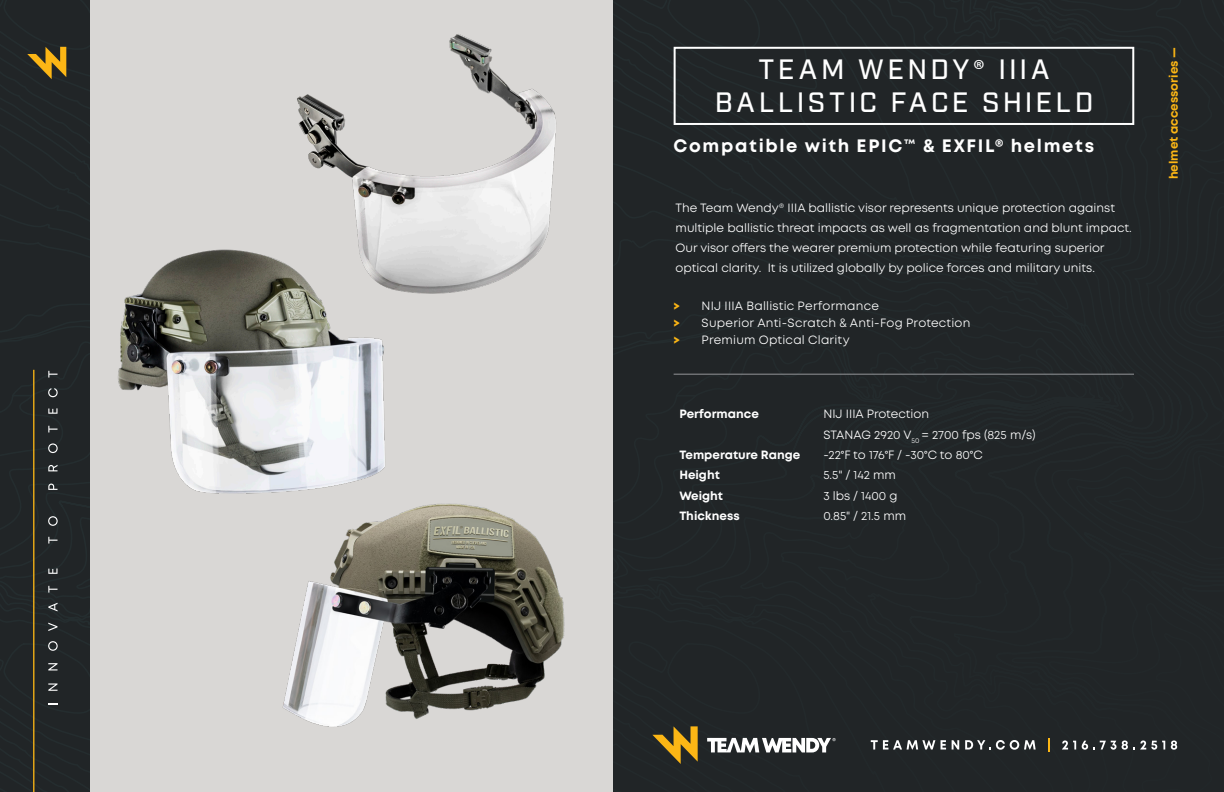
<style>
.page{position:relative;width:1224px;height:792px;background:#212527}
.page>*{position:absolute;margin:0;border:0;box-sizing:border-box;transform-origin:0 0}
.Product_Logo{font:500 28px/33.6px "Industry";letter-spacing:.13em;color:#fff;text-align:center}
.White_Header{font:700 18px "Mont";letter-spacing:.09em;color:#fff}
.white_text{font:12px/20px "Mont";color:#fff}
.white_text-2{font:12px "Mont";letter-spacing:.02em;color:#fff}
.white_text-3{font:700 12px "Mont";color:#fff}
.t1{font:700 12px "Mont";color:#fcb615}
.s1{font-family:"Myriad Pro";font-weight:400}
.s2{font-weight:800;color:#fcb615}
.s3{font-family:"Myriad Pro";font-weight:700;font-stretch:condensed}
</style>
<div class="page">
<div style="left:90px;top:0;width:522px;height:792px;background:#d9d7d5"></div>
<svg style="left:27px;top:47px;width:39px;height:32px"></svg>
<svg style="left:48px;top:683px;width:10px;height:8px"></svg>
<svg style="left:48px;top:663px;width:10px;height:7px"></svg>
<svg style="left:48px;top:641px;width:10px;height:10px"></svg>
<svg style="left:48px;top:623px;width:10px;height:8px"></svg>
<svg style="left:48px;top:603px;width:10px;height:8px"></svg>
<svg style="left:48px;top:586px;width:10px;height:7px"></svg>
<svg style="left:48px;top:568px;width:10px;height:6px"></svg>
<svg style="left:48px;top:537px;width:10px;height:7px"></svg>
<svg style="left:48px;top:516px;width:10px;height:10px"></svg>
<svg style="left:48px;top:484px;width:10px;height:6px"></svg>
<svg style="left:48px;top:465px;width:10px;height:6px"></svg>
<svg style="left:48px;top:443px;width:10px;height:10px"></svg>
<svg style="left:48px;top:426px;width:10px;height:6px"></svg>
<svg style="left:48px;top:408px;width:10px;height:6px"></svg>
<svg style="left:48px;top:388px;width:10px;height:9px"></svg>
<svg style="left:48px;top:371px;width:10px;height:7px"></svg>
<hr style="left:33px;top:370px;width:1px;height:422px;background:#fcb615">
<svg style="left:673px;top:46px;width:462px;height:80px;background:#2d3133"></svg>
<hr style="left:674px;top:374px;width:460px;height:1px;background:#939598">
<svg style="left:652px;top:726px;width:46px;height:38px;background:#7a601f"></svg>
<svg style="left:707px;top:738px;width:129px;height:14px"></svg>
<svg style="left:871px;top:740px;width:64px;height:10px"></svg>
<svg style="left:941px;top:740px;width:5px;height:10px"></svg>
<svg style="left:952px;top:740px;width:7px;height:10px"></svg>
<svg style="left:965px;top:740px;width:71px;height:10px"></svg>
<svg style="left:1048px;top:738px;width:2px;height:14px"></svg>
<svg style="left:1062px;top:740px;width:14px;height:10px"></svg>
<svg style="left:1082px;top:740px;width:83px;height:10px"></svg>
<svg style="left:1171px;top:740px;width:6px;height:10px"></svg>
<img style="left:282px;top:503px;width:283px;height:224px">
<img style="left:118px;top:249px;width:306px;height:267px">
<img style="left:272px;top:34px;width:284px;height:299px">
<p class="Product_Logo" style="left:715px;top:53px;width:380px">TEAM WENDY<span class="s1">®</span> IIIA<br>BALLISTIC FACE SHIELD</p>
<p class="White_Header" style="left:674px;top:134px;width:422px">Compatible with EPIC™ &amp; EXFIL® helmets</p>
<p class="white_text" style="left:676px;top:198px;width:458px">The Team Wendy® IIIA ballistic visor represents unique protection against multiple ballistic threat impacts as well as fragmentation and blunt impact.<br>Our visor offers the wearer premium protection while featuring superior optical clarity. It is utilized globally by police forces and military units.</p>
<p class="white_text-2" style="left:674px;top:298px;width:207px"><span class="s2">&gt;</span> NIJ IIIA Ballistic Performance</p>
<p class="white_text-2" style="left:674px;top:315px;width:298px"><span class="s2">&gt;</span> Superior Anti-Scratch &amp; Anti-Fog Protection</p>
<p class="white_text" style="left:674px;top:330px;width:178px"><span class="s2">&gt;</span> Premium Optical Clarity</p>
<p class="white_text-3" style="left:679px;top:406px;width:81px">Performance</p>
<p class="white_text" style="left:823px;top:404px;width:107px">NIJ IIIA Protection</p>
<p class="white_text" style="left:823px;top:424px;width:214px">STANAG 2920 V<sub>50</sub> = 2700 fps (825 m/s)</p>
<p class="white_text-3" style="left:679px;top:447px;width:122px">Temperature Range</p>
<p class="white_text" style="left:823px;top:445px;width:161px">-22<span class="s3">°</span>F to 176<span class="s3">°</span>F / -30<span class="s3">°</span>C to 80<span class="s3">°</span>C</p>
<p class="white_text-3" style="left:679px;top:467px;width:42px">Height</p>
<p class="white_text" style="left:823px;top:465px;width:74px">5.5" / 142 mm</p>
<p class="white_text-3" style="left:679px;top:488px;width:45px">Weight</p>
<p class="white_text" style="left:823px;top:485px;width:76px">3 lbs / 1400 g</p>
<p class="white_text-3" style="left:679px;top:508px;width:62px">Thickness</p>
<p class="white_text" style="left:823px;top:506px;width:84px">0.85" / 21.5 mm</p>
<p class="t1" style="left:1166px;top:179px;width:134px;rotate:-90deg">helmet accessories —</p>
</div>
